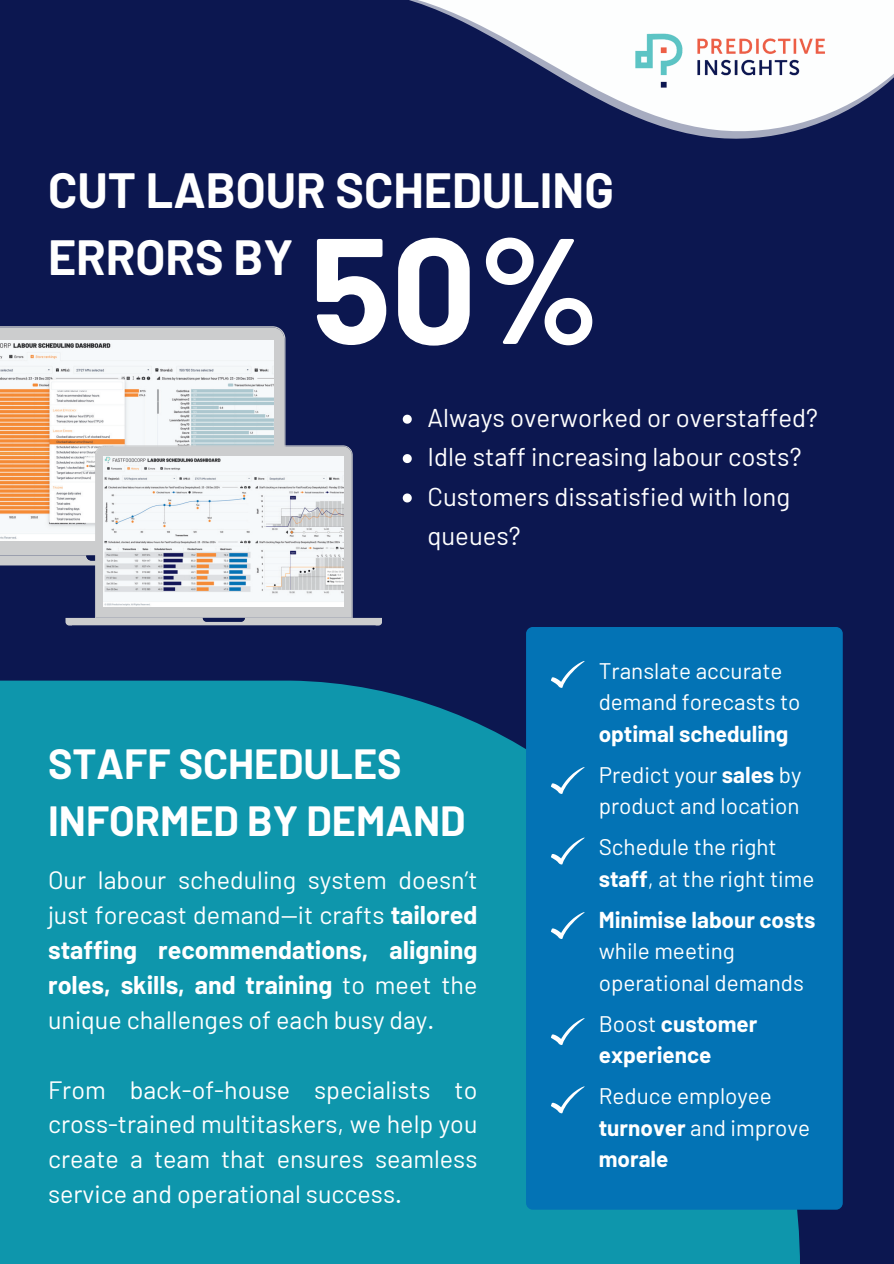
<style>
.page{position:relative;width:894px;height:1264px;background:#fff}
.page>*{position:absolute;margin:0;border:0;box-sizing:border-box;transform-origin:0 0}
.t1{font:700 150px "Barlow";color:#fff}
.t2{font:700 48.3px/67.3px "Barlow";color:#fff}
.t3{font:700 41.25px/56.8px "Barlow";color:#fff}
.t4{font:25.8px/39.3px "Barlow";color:#fff}
.t5{font:25.05px/34.8px "Barlow";color:#fff;text-align:justify}
.t6{font:22.5px/31.2px "Barlow";color:#fff}
.t7{font:700 22.5px/41.2px "Barlow";color:#fff}
.s1{font-weight:700}
.s2{font-weight:400}
</style>
<div class="page">
<div style="left:0;top:0;width:893px;height:1263px;background:#0c1750"></div>
<svg style="left:409px;top:0;width:484px;height:139px"></svg>
<img style="left:634px;top:23px;width:205px;height:76px">
<div style="left:0;top:680px;width:799px;height:583px;background:#0e96ac"></div>
<svg style="left:0;top:326px;width:286px;height:119px;background:#c5c6ca"></svg>
<img style="left:0;top:341px;width:274px;height:105px">
<svg style="left:65px;top:445px;width:317px;height:180px"></svg>
<svg style="left:0;top:446px;width:375px;height:180px"></svg>
<img style="left:104px;top:456px;width:240px;height:150px">
<div style="left:526px;top:627px;width:316px;height:582px;background:#0373b5;border-radius:7px"></div>
<svg style="left:551px;top:661px;width:33px;height:27px"></svg>
<svg style="left:551px;top:767px;width:33px;height:27px"></svg>
<svg style="left:551px;top:912px;width:33px;height:27px"></svg>
<svg style="left:551px;top:1018px;width:33px;height:26px"></svg>
<svg style="left:551px;top:837px;width:33px;height:27px"></svg>
<svg style="left:551px;top:1086px;width:33px;height:27px"></svg>
<svg style="left:402px;top:414px;width:9px;height:9px"></svg>
<svg style="left:402px;top:454px;width:9px;height:9px"></svg>
<svg style="left:402px;top:493px;width:9px;height:9px"></svg>
<h2 class="t2" style="left:48px;top:156px;width:567px">CUT LABOUR SCHEDULING<br>ERRORS BY</h2>
<h1 class="t1" style="left:310px;top:197px;width:292px">50%</h1>
<p class="t4" style="left:427px;top:397px;width:392px">Always overworked or overstaffed?<br>Idle staff increasing labour costs?<br>Customers dissatisfied with long queues?</p>
<h3 class="t3" style="left:48px;top:735px;width:419px">STAFF SCHEDULES<br>INFORMED BY DEMAND</h3>
<p class="t5" style="left:48px;top:862px;width:431px">Our labour scheduling system doesn’t just forecast demand—it crafts <span class="s1">tailored staffing recommendations, aligning roles, skills, and training</span> to meet the unique challenges of each busy day.</p>
<p class="t5" style="left:48px;top:1071px;width:431px">From back-of-house specialists to cross-trained multitaskers, we help you create a team that ensures seamless service and operational success.</p>
<p class="t6" style="left:598px;top:654px;width:203px">Translate accurate demand forecasts to</p>
<p class="t7" style="left:598px;top:712px;width:204px">optimal scheduling<br><span class="s2">Predict your</span> sales <span class="s2">by</span></p>
<p class="t6" style="left:598px;top:784px;width:202px;line-height:41.2px">product and location<br>Schedule the right</p>
<p class="t7" style="left:598px;top:857px;width:218px">staff<span class="s2">, at the right time<br></span>Minimise labour costs</p>
<p class="t6" style="left:598px;top:934px;width:207px">while meeting operational demands</p>
<p class="t7" style="left:598px;top:1007px;width:160px;line-height:31.2px"><span class="s2">Boost</span> customer experience</p>
<p class="t6" style="left:598px;top:1079px;width:213px">Reduce employee <span class="s1">turnover</span> and improve <span class="s1">morale</span></p>
</div>
